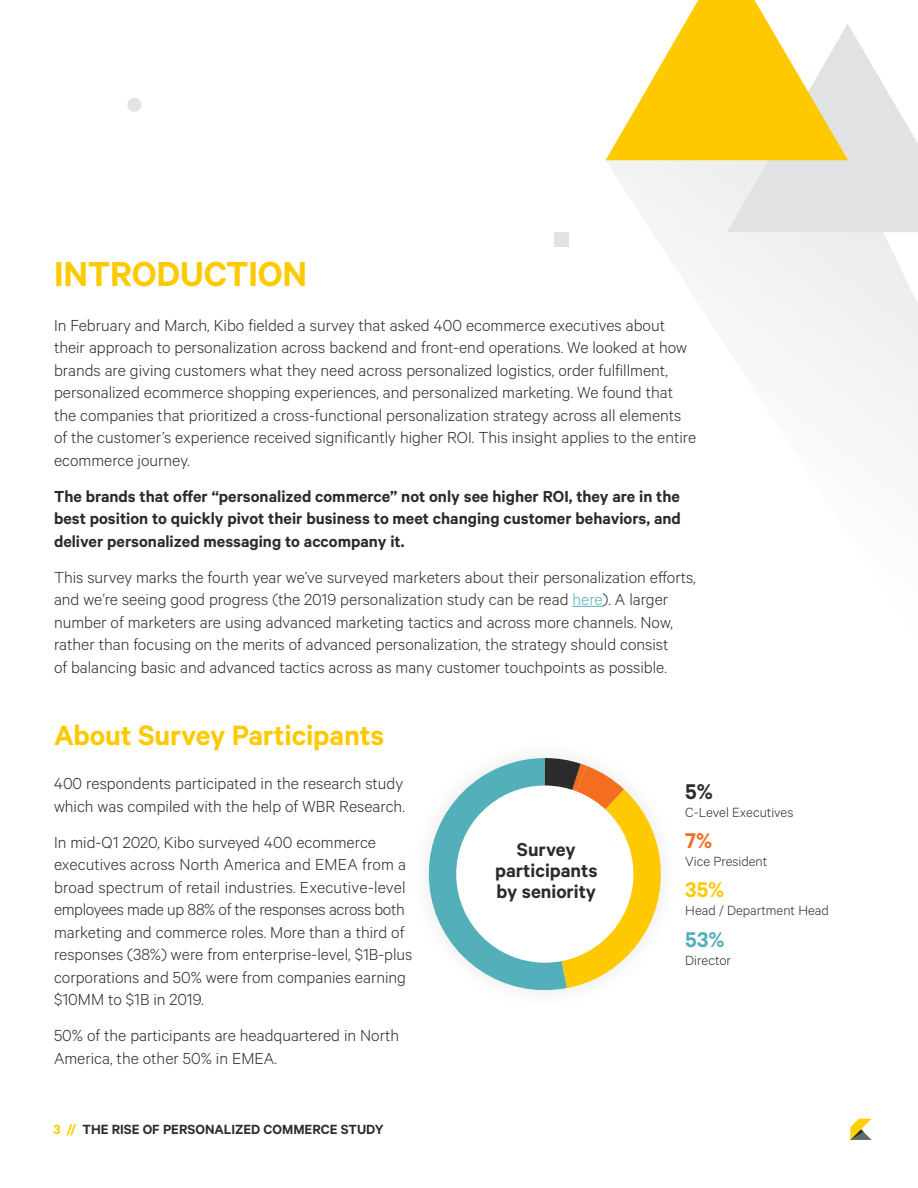
<style>
.page{position:relative;width:918px;height:1188px;background:#fff}
.page>*{position:absolute;margin:0;border:0;box-sizing:border-box;transform-origin:0 0}
.t1{font:600 39px "Calibre";letter-spacing:-.005em;color:#ffc900}
.t2{font:600 31.5px "Calibre";letter-spacing:-.005em;color:#ffc900}
.t3{font:600 24px "Calibre";color:#ffc900}
.t4{font:600 24px "Calibre";color:#53afb9}
.t5{font:600 24px "Calibre";color:#2b2b2b}
.t6{font:600 24px "Calibre";color:#f36e21}
.t7{font:600 21px/21px "Calibre";color:#2b2b2b;text-align:center}
.t8{font:300 18px/22.5px "Calibre";color:#2b2b2b}
.t9{font:600 18px/22.5px "Calibre";color:#2b2b2b;text-align:justify}
.t10{font:300 15px "Calibre";color:#2b2b2b}
.t11{font:600 15px "Calibre";color:#2b2b2b}
.s1{color:#53afb9}
.s2{color:#ffc900}
</style>
<div class="page">
<hr style="left:573px;top:606px;width:30px;height:1px;background:#53afb9">
<svg style="left:606px;top:0;width:312px;height:160px"></svg>
<svg style="left:606px;top:160px;width:312px;height:280px;fill:#f4f4f5"></svg>
<div style="left:127px;top:98px;width:14px;height:14px;background:#e1e2e3;border-radius:50%"></div>
<div style="left:554px;top:232px;width:14px;height:14px;background:#e1e2e3"></div>
<svg style="left:427px;top:758px;width:235px;height:234px"></svg>
<div style="left:456px;top:786px;width:177px;height:177px;background:#fff;border-radius:50%"></div>
<svg style="left:850px;top:1119px;width:22px;height:21px"></svg>
<h1 class="t1" style="left:54px;top:250px;width:255px">INTRODUCTION</h1>
<p class="t8" style="left:54px;top:313px;width:644px">In February and March, Kibo fielded a survey that asked 400 ecommerce executives about their approach to personalization across backend and front-end operations. We looked at how brands are giving customers what they need across personalized logistics, order fulfillment, personalized ecommerce shopping experiences, and personalized marketing. We found that the companies that prioritized a cross-functional personalization strategy across all elements of the customer’s experience received significantly higher ROI. This insight applies to the entire ecommerce journey.</p>
<p class="t9" style="left:54px;top:484px;width:629px">The brands that offer “personalized commerce” not only see higher ROI, they are in the best position to quickly pivot their business to meet changing customer behaviors, and deliver personalized messaging to accompany it.</p>
<p class="t8" style="left:54px;top:565px;width:643px">This survey marks the fourth year we’ve surveyed marketers about their personalization efforts, and we’re seeing good progress (the 2019 personalization study can be read <span class="s1">here</span>). A larger number of marketers are using advanced marketing tactics and across more channels. Now, rather than focusing on the merits of advanced personalization, the strategy should consist<br>of balancing basic and advanced tactics across as many customer touchpoints as possible.</p>
<h2 class="t2" style="left:54px;top:717px;width:332px">About Survey Participants</h2>
<p class="t8" style="left:54px;top:772px;width:352px">400 respondents participated in the research study which was compiled with the help of WBR Research.</p>
<p class="t8" style="left:54px;top:830px;width:360px">In mid-Q1 2020, Kibo surveyed 400 ecommerce executives across North America and EMEA from a broad spectrum of retail industries. Executive-level employees made up 88% of the responses across both marketing and commerce roles. More than a third of responses (38%) were from enterprise-level, $1B-plus corporations and 50% were from companies earning $10MM to $1B in 2019.</p>
<p class="t8" style="left:54px;top:1024px;width:347px">50% of the participants are headquartered in North<br>America, the other 50% in EMEA.</p>
<p class="t11" style="left:53px;top:1120px;width:332px"><span class="s2">3 //</span> THE RISE OF PERSONALIZED COMMERCE STUDY</p>
<p class="t7" style="left:495px;top:838px;width:104px">Survey participants by seniority</p>
<h3 class="t5" style="left:685px;top:777px;width:29px">5%</h3>
<p class="t10" style="left:685px;top:804px;width:110px">C-Level Executives</p>
<h3 class="t6" style="left:685px;top:826px;width:29px">7%</h3>
<p class="t10" style="left:685px;top:853px;width:83px">Vice President</p>
<h3 class="t3" style="left:685px;top:875px;width:40px">35%</h3>
<p class="t10" style="left:685px;top:901px;width:145px">Head / Department Head</p>
<h3 class="t4" style="left:685px;top:925px;width:41px">53%</h3>
<p class="t10" style="left:685px;top:952px;width:47px">Director</p>
</div>
